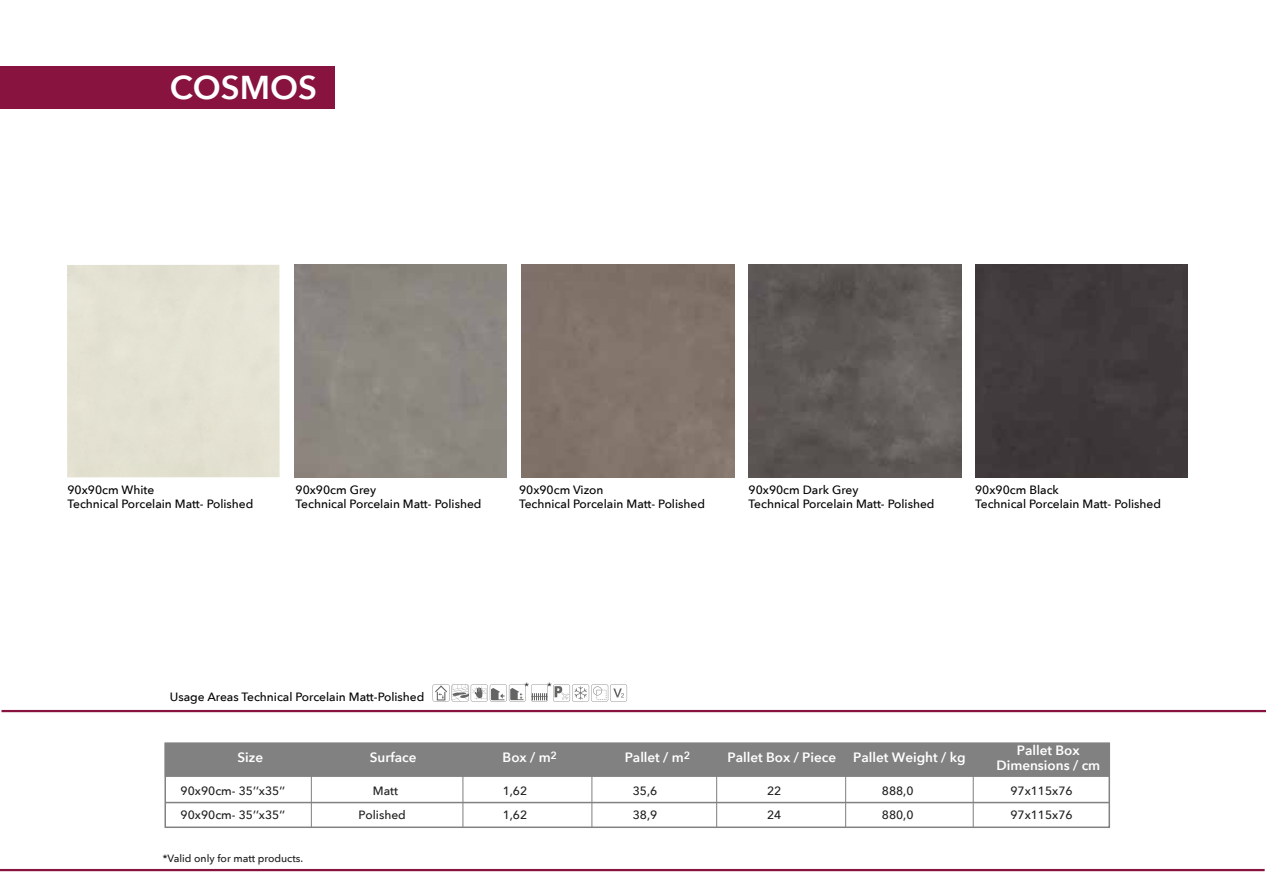
<style>
.page{position:relative;width:1266px;height:893px;background:#fff}
.page>*{position:absolute;margin:0;border:0;box-sizing:border-box;transform-origin:0 0}
.t1{font:600 33px "Avenir Next";color:#fff}
.t2{font:600 13.5px/15px "Avenir Next";color:#fff;text-align:center}
.t3{font:500 12px/14.4px "Avenir Next";color:#010202}
.t4{font:500 12px "Avenir Next";color:#1e1f1d}
.t5{font:500 12px "Avenir Next";color:#1f201e}
.t6{font:500 10.5px "Avenir Next";color:#1d1d1b}
.t7{font:10.5px "Avenir Next";color:#1d1d1b}
.t8{font:600 10.5px "Avenir Next";color:#fff}
</style>
<div class="page">
<div style="left:0;top:66px;width:335px;height:42px;background:#87133e"></div>
<hr style="left:2px;top:710px;width:1264px;height:2px;background:#87133e">
<hr style="left:0;top:869px;width:1264px;height:2px;background:#87133e">
<svg style="left:433px;top:684px;width:194px;height:17px"></svg>
<img style="left:749px;top:265px;width:212px;height:212px">
<div style="left:975px;top:265px;width:213px;height:212px;background:#3f393b"></div>
<div style="left:521px;top:265px;width:213px;height:212px;background:#80726a"></div>
<div style="left:165px;top:743px;width:945px;height:34px;background:#818181"></div>
<div style="left:164px;top:742px;width:946px;height:86px;border:2px solid #818181"></div>
<hr style="left:462px;top:743px;width:1px;height:84px;background:#818181">
<hr style="left:591px;top:743px;width:1px;height:84px;background:#818181">
<hr style="left:716px;top:743px;width:1px;height:84px;background:#818181">
<hr style="left:845px;top:743px;width:1px;height:84px;background:#818181">
<hr style="left:973px;top:747px;width:1px;height:81px;background:#818181">
<hr style="left:311px;top:743px;width:1px;height:84px;background:#818181">
<hr style="left:166px;top:802px;width:943px;height:1px;background:#818181">
<h1 class="t1" style="left:170px;top:59px;width:149px">COSMOS</h1>
<p class="t3" style="left:67px;top:482px;width:187px">90x90cm White<br>Technical Porcelain Matt- Polished</p>
<p class="t3" style="left:295px;top:482px;width:187px">90x90cm Grey<br>Technical Porcelain Matt- Polished</p>
<p class="t3" style="left:519px;top:482px;width:187px">90x90cm Vizon<br>Technical Porcelain Matt- Polished</p>
<p class="t3" style="left:748px;top:482px;width:187px">90x90cm Dark Grey<br>Technical Porcelain Matt- Polished</p>
<p class="t3" style="left:975px;top:482px;width:187px">90x90cm Black<br>Technical Porcelain Matt- Polished</p>
<p class="t3" style="left:170px;top:689px;width:256px">Usage Areas Technical Porcelain Matt-Polished</p>
<p class="t7" style="left:524px;top:677px;width:29px">* *</p>
<p class="t2" style="left:237px;top:749px;width:27px">Size</p>
<p class="t2" style="left:370px;top:749px;width:48px">Surface</p>
<p class="t2" style="left:503px;top:749px;width:50px">Box / m</p>
<p class="t2" style="left:625px;top:749px;width:67px">Pallet / m<sup>2</sup></p>
<p class="t2" style="left:727px;top:749px;width:110px">Pallet Box / Piece</p>
<p class="t2" style="left:853px;top:749px;width:114px">Pallet Weight / kg</p>
<p class="t2" style="left:996px;top:742px;width:105px">Pallet Box<br>Dimensions / cm</p>
<p class="t8" style="left:550px;top:746px;width:8px">2</p>
<p class="t4" style="left:181px;top:780px;width:106px">90x90cm- 35’’x35’’</p>
<p class="t4" style="left:373px;top:780px;width:27px">Matt</p>
<p class="t4" style="left:503px;top:780px;width:26px">1,62</p>
<p class="t4" style="left:633px;top:780px;width:26px">35,6</p>
<p class="t4" style="left:767px;top:780px;width:16px">22</p>
<p class="t4" style="left:882px;top:780px;width:33px">888,0</p>
<p class="t5" style="left:1010px;top:780px;width:64px">97x115x76</p>
<p class="t4" style="left:181px;top:805px;width:106px">90x90cm- 35’’x35’’</p>
<p class="t4" style="left:358px;top:805px;width:49px">Polished</p>
<p class="t4" style="left:503px;top:805px;width:26px">1,62</p>
<p class="t4" style="left:633px;top:805px;width:26px">38,9</p>
<p class="t4" style="left:767px;top:805px;width:16px">24</p>
<p class="t5" style="left:882px;top:805px;width:33px">880,0</p>
<p class="t5" style="left:1010px;top:805px;width:64px">97x115x76</p>
<p class="t6" style="left:163px;top:849px;width:142px">*Valid only for matt products.</p>
</div>
